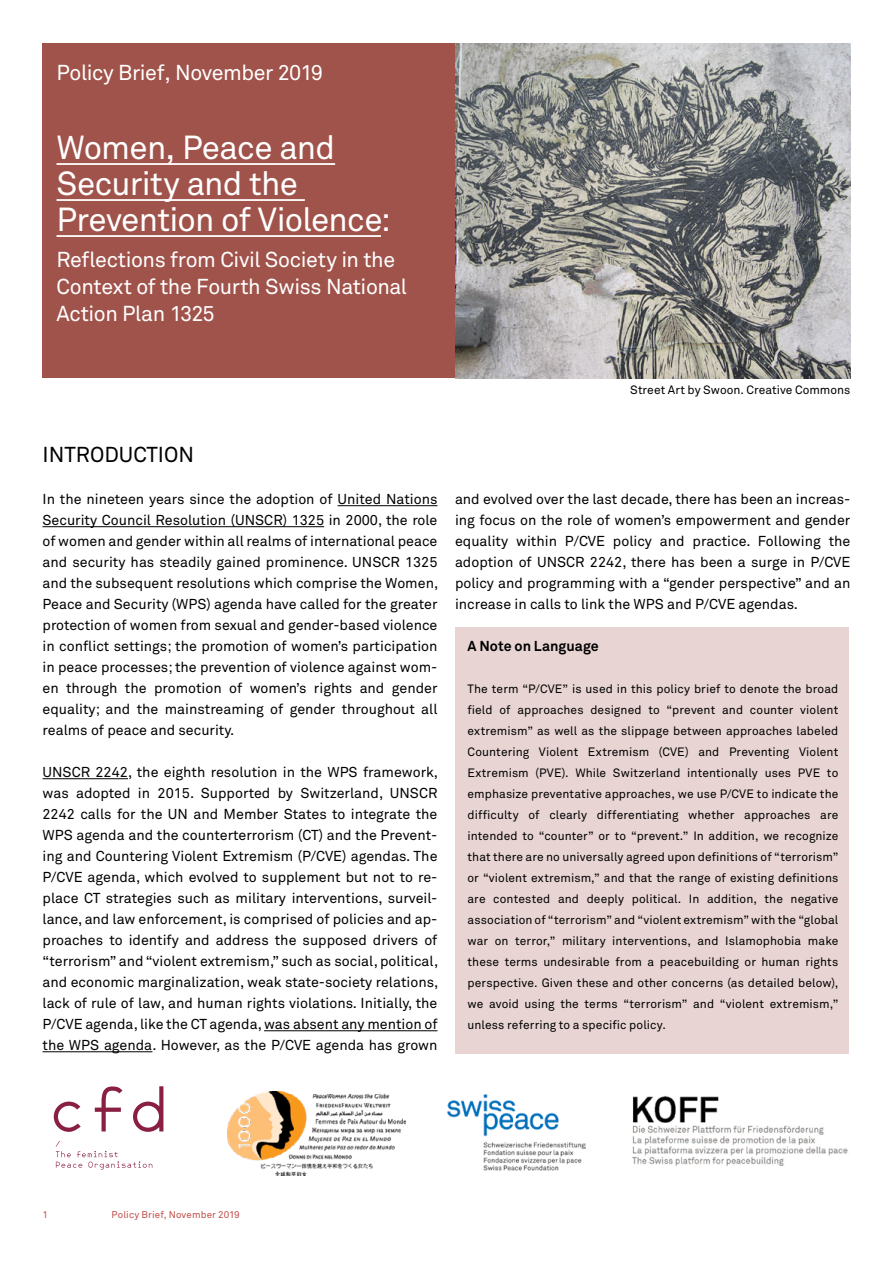
<style>
.page{position:relative;width:893px;height:1263px;background:#fff}
.page>*{position:absolute;margin:0;border:0;box-sizing:border-box;transform-origin:0 0}
.t1{font:33px/36px "Akkurat Std";letter-spacing:-.02em;color:#fff}
.t2{font:21.3px/27px "Akkurat Std";letter-spacing:-.02em;color:#fff}
.t3{font:21.3px "Akkurat Std";color:#000}
.t4{font:14.25px/21px "Akkurat Std";color:#000;text-align:justify}
.t5{font:700 14.25px "Akkurat Std";color:#000}
.t6{font:12px/21px "Akkurat Std";letter-spacing:.005em;color:#000;text-align:justify}
.t7{font:9.75px "Akkurat Std";letter-spacing:.015em;color:#c04f49}
</style>
<div class="page">
<hr style="left:338px;top:505px;width:99px;height:1px;background:#000">
<hr style="left:43px;top:526px;width:281px;height:1px;background:#000">
<hr style="left:43px;top:778px;width:85px;height:1px;background:#000">
<hr style="left:264px;top:1030px;width:173px;height:1px;background:#000">
<hr style="left:43px;top:1051px;width:109px;height:1px;background:#000">
<div style="left:43px;top:44px;width:807px;height:334px;background:#a0534a"></div>
<hr style="left:57px;top:163px;width:278px;height:2px;background:#fff">
<hr style="left:57px;top:199px;width:248px;height:2px;background:#fff">
<hr style="left:57px;top:235px;width:324px;height:2px;background:#fff">
<img style="left:455px;top:44px;width:395px;height:334px">
<svg style="left:54px;top:1086px;width:109px;height:46px"></svg>
<svg style="left:56px;top:1141px;width:96px;height:28px"></svg>
<img style="left:227px;top:1092px;width:180px;height:83px">
<img style="left:447px;top:1094px;width:139px;height:76px">
<img style="left:632px;top:1095px;width:216px;height:70px">
<div style="left:455px;top:628px;width:393px;height:426px;background:#e8d5d3"></div>
<h2 class="t2" style="left:57px;top:59px;width:268px">Policy Brief, November 2019</h2>
<h1 class="t1" style="left:57px;top:129px;width:336px">Women, Peace and<br>Security and the<br>Prevention of Violence:</h1>
<h2 class="t2" style="left:57px;top:246px;width:352px">Reflections from Civil Society in the<br>Context of the Fourth Swiss National<br>Action Plan 1325</h2>
<p class="t6" style="left:630px;top:379px;width:222px">Street Art by Swoon. Creative Commons</p>
<h2 class="t3" style="left:43px;top:442px;width:153px">INTRODUCTION</h2>
<p class="t4" style="left:43px;top:489px;width:397px">In the nineteen years since the adoption of United Nations Security Council Resolution (UNSCR) 1325 in 2000, the role of women and gender within all realms of international peace and security has steadily gained prominence. UNSCR 1325 and the subsequent resolutions which comprise the Women, Peace and Security (WPS) agenda have called for the greater protection of women from sexual and gender-based violence in conflict settings; the promotion of women’s participation in peace processes; the prevention of violence against wom&shy;en through the promotion of women’s rights and gender equality; and the mainstreaming of gender throughout all realms of peace and security.</p>
<p class="t4" style="left:43px;top:762px;width:397px">UNSCR 2242, the eighth resolution in the WPS framework, was adopted in 2015. Supported by Switzerland, UNSCR 2242 calls for the UN and Member States to integrate the WPS agenda and the counterterrorism (CT) and the Prevent&shy;ing and Countering Violent Extremism (P/CVE) agendas. The P/CVE agenda, which evolved to supplement but not to re&shy;place CT strategies such as military interventions, surveil&shy;lance, and law enforcement, is comprised of policies and ap&shy;proaches to identify and address the supposed drivers of “terrorism” and “violent extremism,” such as social, political, and economic marginalization, weak state-society relations, lack of rule of law, and human rights violations. Initially, the P/CVE agenda, like the CT agenda, was absent any mention of the WPS agenda. However, as the P/CVE agenda has grown</p>
<p class="t4" style="left:455px;top:489px;width:397px">and evolved over the last decade, there has been an increas&shy;ing focus on the role of women’s empowerment and gender equality within P/CVE policy and practice. Following the adoption of UNSCR 2242, there has been a surge in P/CVE policy and programming with a “gender perspective” and an increase in calls to link the WPS and P/CVE agendas.</p>
<p class="t5" style="left:468px;top:637px;width:133px">A Note on Language</p>
<p class="t6" style="left:468px;top:678px;width:372px">The term “P/CVE” is used in this policy brief to denote the broad field of approaches designed to “prevent and counter violent extremism” as well as the slippage between approaches labeled Countering Violent Extremism (CVE) and Preventing Violent Extremism (PVE). While Switzerland intentionally uses PVE to emphasize preventative approaches, we use P/CVE to indicate the difficulty of clearly differentiating whether approaches are intended to “counter” or to “prevent.” In addition, we recognize that there are no universally agreed upon definitions of “terrorism” or “violent extremism,” and that the range of existing definitions are contested and deeply political. In addition, the negative association of “terrorism” and “violent extremism” with the “global war on terror,” military interventions, and Islamophobia make these terms undesirable from a peacebuilding or human rights perspective. Given these and other concerns (as detailed below), we avoid using the terms “terrorism” and “violent extremism,” unless referring to a specific policy.</p>
<p class="t7" style="left:43px;top:1209px;width:7px">1</p>
<p class="t7" style="left:112px;top:1209px;width:130px">Policy Brief, November 2019</p>
</div>
